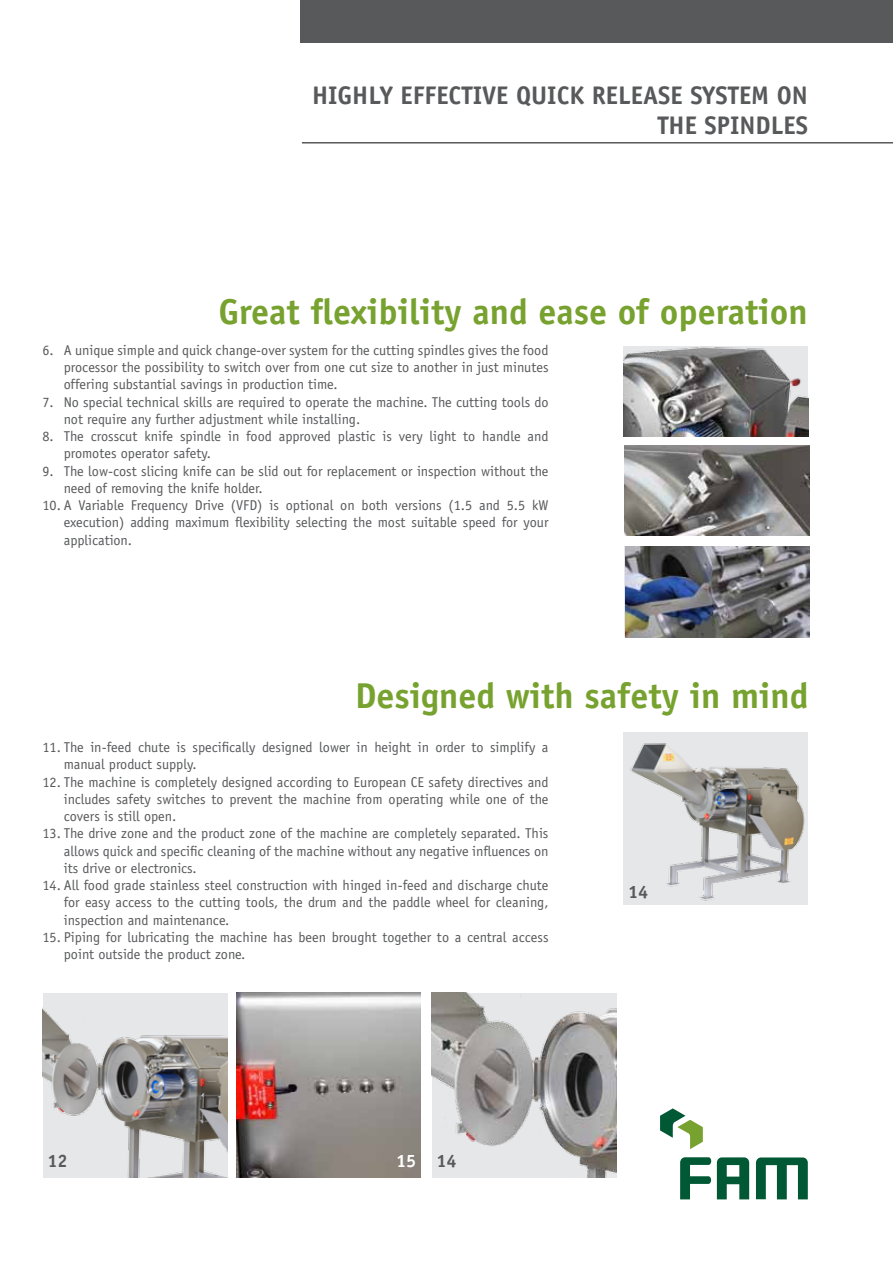
<style>
.page{position:relative;width:893px;height:1263px;background:#fff}
.page>*{position:absolute;margin:0;border:0;box-sizing:border-box;transform-origin:0 0}
.t1{font:700 36px "Officina Sans Std";color:#78a22f}
.t2{font:700 25.5px/30px "Officina Sans Std";color:#58595b;text-align:right}
.t3{font:700 18px "Officina Sans Std";color:#58595b}
.t4{font:700 18px "Officina Sans Std";color:#fff}
.t5{font:14.25px/17.2px "Officina Sans Std";color:#58595b}
.s1{color:#58595b}
</style>
<div class="page">
<img style="left:43px;top:993px;width:184px;height:185px">
<img style="left:236px;top:993px;width:185px;height:185px">
<img style="left:432px;top:993px;width:185px;height:185px">
<img style="left:623px;top:732px;width:185px;height:173px">
<img style="left:624px;top:445px;width:185px;height:90px">
<img style="left:626px;top:547px;width:183px;height:90px">
<img style="left:623px;top:346px;width:185px;height:91px">
<hr style="left:302px;top:142px;width:591px;height:2px;background:#58595b">
<svg style="left:680px;top:1157px;width:31px;height:42px"></svg>
<svg style="left:717px;top:1157px;width:32px;height:42px"></svg>
<svg style="left:756px;top:1157px;width:52px;height:42px"></svg>
<svg style="left:660px;top:1108px;width:43px;height:41px"></svg>
<div style="left:300px;top:0;width:593px;height:43px;background:#58595b"></div>
<h2 class="t2" style="left:312px;top:80px;width:15px">HIGHLY</h2>
<h2 class="t2" style="left:400px;top:80px;width:13px">EFFECTI</h2>
<h2 class="t2" style="left:482px;top:80px;width:327px">VE quick release system on the spindles</h2>
<h1 class="t1" style="left:219px;top:289px;width:591px">Great flexibility and ease of operation</h1>
<p class="t5" style="left:64px;top:341px;width:486px;text-align:justify;text-indent:-21px">6. A unique simple and quick change-over system for the cutting spindles gives the food processor the possibility to switch over from one cut size to another in just minutes offering substantial savings in production time.</p>
<p class="t5" style="left:64px;top:393px;width:486px;text-indent:-21px">7. No special technical skills are required to operate the machine. The cutting tools do not require any further adjustment while installing.</p>
<p class="t5" style="left:64px;top:428px;width:486px;text-indent:-21px">8. The crosscut knife spindle in food approved plastic is very light to handle and promotes operator safety.</p>
<p class="t5" style="left:64px;top:462px;width:486px;text-indent:-21px">9. The low-cost slicing knife can be slid out for replacement or inspection without the need of removing the knife holder.</p>
<p class="t5" style="left:64px;top:497px;width:486px;text-align:justify;text-indent:-21px">10. A Variable Frequency Drive (VFD) is optional on both versions (1.5 and 5.5 kW execution) adding maximum flexibility selecting the most suitable speed for your application.</p>
<h1 class="t1" style="left:355px;top:674px;width:455px">Designed with safety in mind</h1>
<p class="t5" style="left:64px;top:738px;width:486px;text-indent:-21px">11. The in-feed chute is specifically designed lower in height in order to simplify a manual product supply.</p>
<p class="t5" style="left:64px;top:773px;width:486px;text-align:justify;text-indent:-21px">12. The machine is completely designed according to European CE safety directives and includes safety switches to prevent the machine from operating while one of the covers is still open.</p>
<p class="t5" style="left:64px;top:825px;width:486px;text-align:justify;text-indent:-21px">13. The drive zone and the product zone of the machine are completely separated. This allows quick and specific cleaning of the machine without any negative influences on its drive or electronics.</p>
<p class="t5" style="left:64px;top:877px;width:486px;text-align:justify;text-indent:-21px">14. All food grade stainless steel construction with hinged in-feed and discharge chute for easy access to the cutting tools, the drum and the paddle wheel for cleaning, inspection and maintenance.</p>
<p class="t5" style="left:64px;top:928px;width:486px;text-indent:-21px">15. Piping for lubricating the machine has been brought together to a central access point outside the product zone.</p>
<p class="t3" style="left:47px;top:1150px;width:22px">12</p>
<p class="t4" style="left:396px;top:1150px;width:62px">15 <span class="s1">14</span></p>
<p class="t3" style="left:628px;top:880px;width:22px">14</p>
</div>
